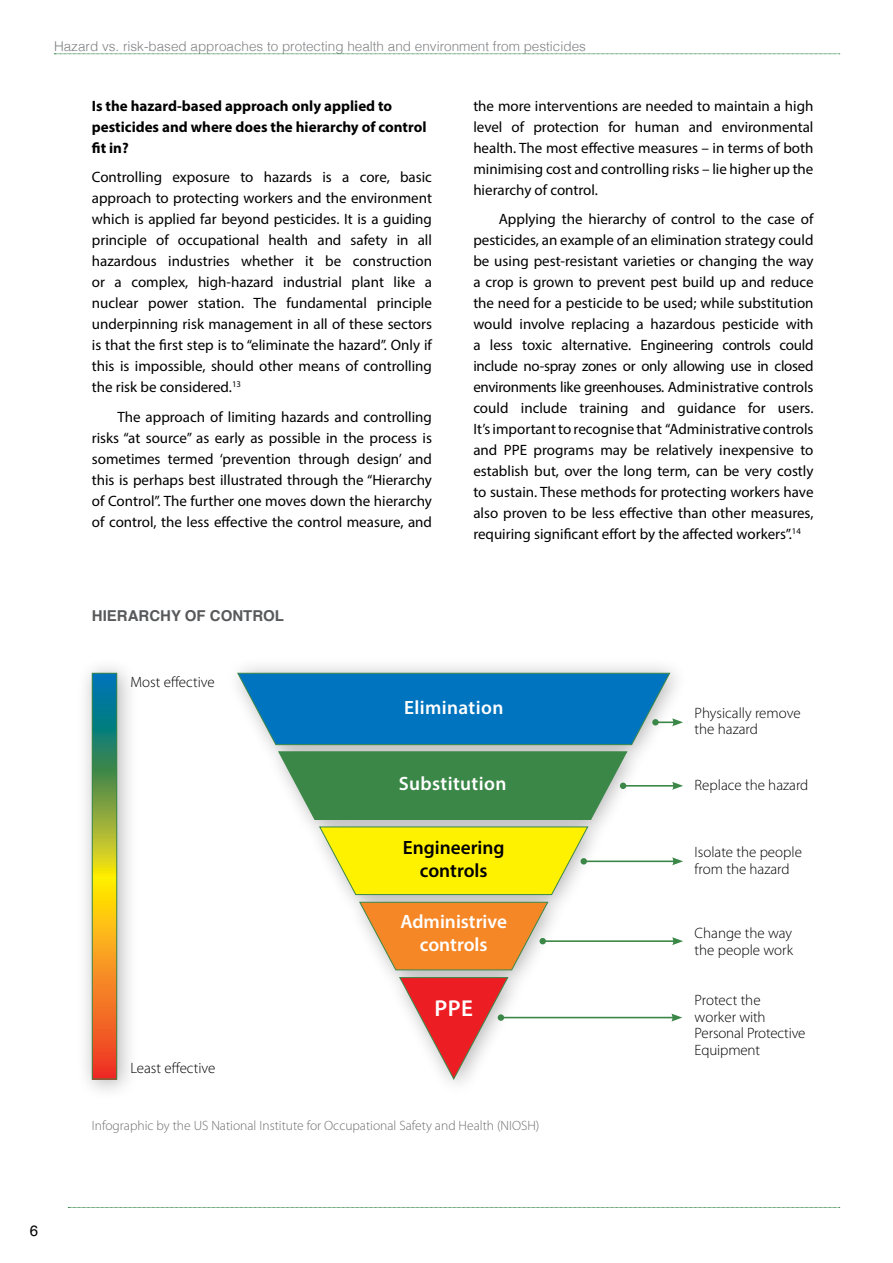
<style>
.page{position:relative;width:893px;height:1263px;background:#fff}
.page>*{position:absolute;margin:0;border:0;box-sizing:border-box;transform-origin:0 0}
.no_indent{font:600 23.1px "Myriad Pro";color:#fff}
.no_indent-2{font:600 19.35px "Myriad Pro";letter-spacing:.02em;color:#fff}
.no_indent-3{font:600 19.35px/22.5px "Myriad Pro";color:#fff;text-align:center}
.no_indent-4{font:600 19.35px/22.5px "Myriad Pro";color:#000;text-align:center}
.indent_para{font:15px/21px "Myriad Pro";color:#000;text-align:justify}
.no_indent-5{font:15px/21px "Myriad Pro";color:#000;text-align:justify}
.table_text{font:300 15px/16.5px "Myriad Pro";color:#000}
.sub_head{font:700 15px/21px "Myriad Pro";color:#000}
.Table_title{font:700 15px "Helvetica";color:#58595b}
.t1{font:15px "Helvetica";color:#000}
.t2{font:300 13.5px "Helvetica";color:#808285}
.table_text-2{font:300 13.5px "Myriad Pro";color:#6d6e71}
</style>
<div class="page">
<svg style="left:54px;top:54px;width:786px;height:1px"></svg>
<svg style="left:68px;top:1207px;width:772px;height:1px"></svg>
<div style="left:224px;top:657px;width:466px;height:441px;background:#000;opacity:.3"></div>
<svg style="left:277px;top:751px;width:351px;height:69px;background:#4f9259"></svg>
<div style="left:76px;top:657px;width:63px;height:444px;background:#000;opacity:.3"></div>
<svg style="left:94px;top:675px;width:21px;height:402px;background:#a8943a"></svg>
<div style="left:92px;top:673px;width:25px;height:406px;border:1px solid #3b8747"></div>
<hr style="left:623px;top:785px;width:52px;height:2px;background:#3b8747">
<svg style="left:672px;top:782px;width:11px;height:8px"></svg>
<div style="left:620px;top:782px;width:6px;height:7px;background:#3b8747;border-radius:50%"></div>
<svg style="left:237px;top:672px;width:446px;height:73px;background:#1f83c0"></svg>
<div style="left:652px;top:719px;width:7px;height:6px;background:#3b8747;border-radius:50%"></div>
<hr style="left:584px;top:860px;width:91px;height:2px;background:#3b8747">
<svg style="left:672px;top:857px;width:11px;height:8px"></svg>
<svg style="left:318px;top:826px;width:271px;height:255px"></svg>
<hr style="left:543px;top:940px;width:132px;height:2px;background:#3b8747">
<svg style="left:672px;top:937px;width:11px;height:8px"></svg>
<div style="left:539px;top:938px;width:7px;height:6px;background:#3b8747;border-radius:50%"></div>
<hr style="left:501px;top:1017px;width:173px;height:1px;background:#3b8747">
<svg style="left:671px;top:1013px;width:11px;height:8px"></svg>
<div style="left:498px;top:1014px;width:6px;height:7px;background:#3b8747;border-radius:50%"></div>
<p class="t2" style="left:54px;top:35px;width:533px">Hazard vs. risk-based approaches to protecting health and environment from pesticides</p>
<p class="sub_head" style="left:92px;top:95px;width:336px">Is the hazard-based approach only applied to pesticides and where does the hierarchy of control fit in?</p>
<p class="no_indent-5" style="left:92px;top:166px;width:342px">Controlling exposure to hazards is a core, basic approach to protecting workers and the environment which is applied far beyond pesticides. It is a guiding principle of occupational health and safety in all hazardous industries whether it be construction or a complex, high-hazard industrial plant like a nuclear power station. The fundamental principle underpinning risk management in all of these sectors is that the first step is to “eliminate the hazard”. Only if this is impossible, should other means of controlling the risk be considered.<sup>13</sup></p>
<p class="indent_para" style="left:92px;top:406px;width:342px;text-indent:26px">The approach of limiting hazards and controlling risks “at source” as early as possible in the process is sometimes termed ‘prevention through design’ and this is perhaps best illustrated through the “Hierarchy of Control”. The further one moves down the hierarchy of control, the less effective the control measure, and</p>
<p class="Table_title" style="left:92px;top:604px;width:194px">HIERARCHY OF CONTROL</p>
<p class="table_text" style="left:130px;top:674px;width:86px">Most effective</p>
<p class="indent_para" style="left:473px;top:95px;width:342px">the more interventions are needed to maintain a high level of protection for human and environmental health. The most effective measures – in terms of both minimising cost and controlling risks – lie higher up the hierarchy of control.</p>
<p class="indent_para" style="left:473px;top:208px;width:342px;text-indent:26px">Applying the hierarchy of control to the case of pesticides, an example of an elimination strategy could be using pest-resistant varieties or changing the way a crop is grown to prevent pest build up and reduce the need for a pesticide to be used; while substitution would involve replacing a hazardous pesticide with a less toxic alternative. Engineering controls could include no-spray zones or only allowing use in closed environments like greenhouses. Administrative controls could include training and guidance for users.<br>It’s important to recognise that “Administrative controls and PPE programs may be relatively inexpensive to establish but, over the long term, can be very costly to sustain. These methods for protecting workers have also proven to be less effective than other measures, requiring significant effort by the affected workers”.<sup>14</sup></p>
<p class="no_indent-2" style="left:404px;top:695px;width:101px">Elimination</p>
<p class="no_indent-2" style="left:399px;top:771px;width:109px">Substitution</p>
<p class="no_indent-4" style="left:403px;top:836px;width:103px">Engineering controls</p>
<p class="no_indent-3" style="left:400px;top:910px;width:108px">Administrive controls</p>
<p class="table_text" style="left:130px;top:1059px;width:87px">Least effective</p>
<p class="no_indent" style="left:434px;top:994px;width:40px">PPE</p>
<p class="table_text-2" style="left:92px;top:1118px;width:449px">Infographic by the US National Institute for Occupational Safety and Health (NIOSH)</p>
<p class="table_text" style="left:695px;top:704px;width:108px">Physically remove the hazard</p>
<p class="table_text" style="left:695px;top:776px;width:115px">Replace the hazard</p>
<p class="table_text" style="left:695px;top:844px;width:109px">Isolate the people from the hazard</p>
<p class="table_text" style="left:695px;top:925px;width:100px">Change the way the people work</p>
<p class="table_text" style="left:695px;top:992px;width:112px">Protect the worker with<br>Personal Protective<br>Equipment</p>
<p class="t1" style="left:30px;top:1219px;width:10px">6</p>
</div>
